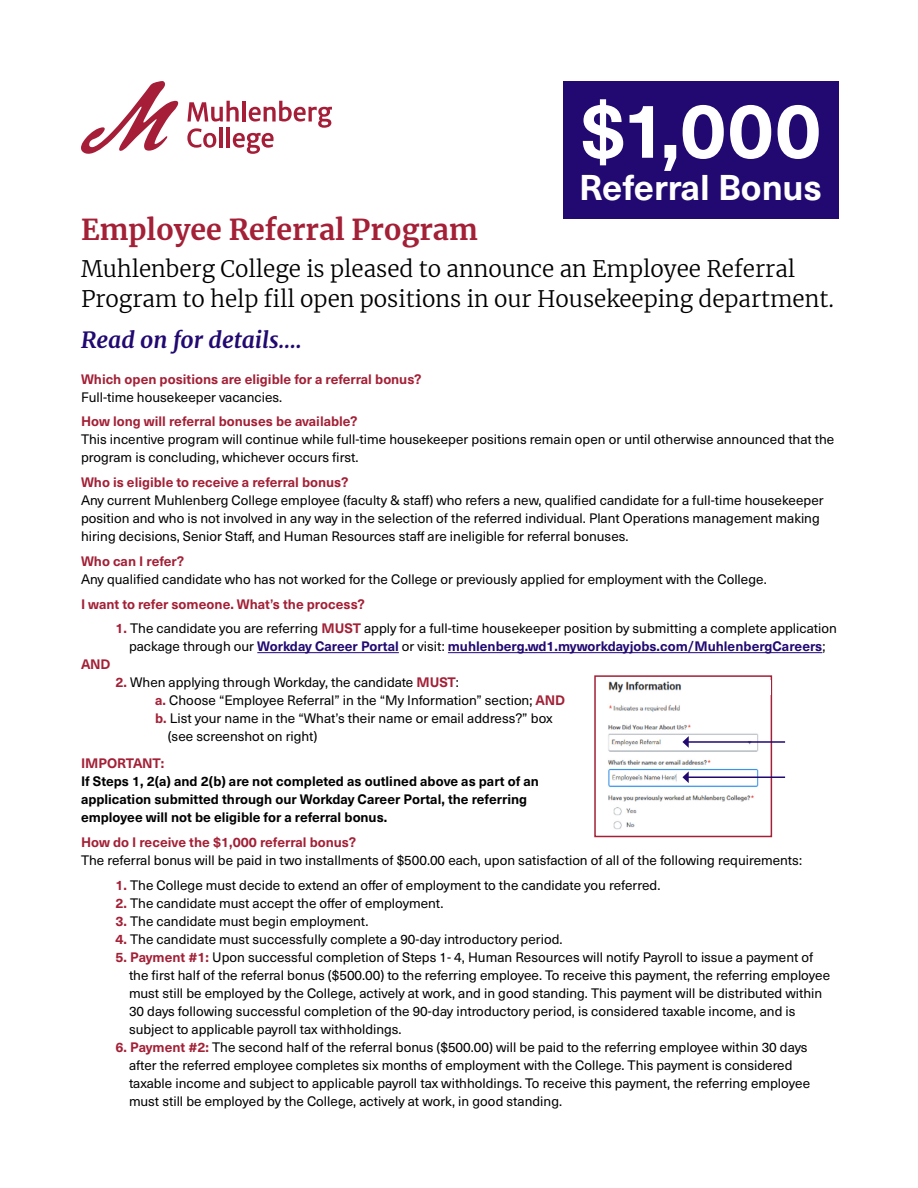
<style>
.page{position:relative;width:918px;height:1188px;background:#fff}
.page>*{position:absolute;margin:0;border:0;box-sizing:border-box;transform-origin:0 0}
.t1{font:700 76.5px "Neue Haas Unica Pro";color:#fff}
.t2{font:700 35.25px "Neue Haas Unica Pro";color:#fff}
.t3{font:700 28.5px "Merriweather";color:#a32036}
.t4{font:300 22.5px/30px "Merriweather";color:#000}
.t5{font:italic 700 22.5px "Merriweather";color:#210971}
.t6{font:13.5px/18px "Neue Haas Unica Pro";color:#000}
.t7{font:700 13.5px "Neue Haas Unica Pro";color:#a32036}
.t8{font:700 13.5px/18px "Neue Haas Unica Pro";color:#000}
.s1{font-weight:700;color:#a32036}
.s2{font-weight:700;color:#210971}
</style>
<div class="page">
<hr style="left:257px;top:652px;width:142px;height:1px;background:#210971">
<hr style="left:448px;top:652px;width:374px;height:1px;background:#210971">
<div style="left:563px;top:81px;width:275px;height:137px;background:#210971"></div>
<svg style="left:81px;top:81px;width:98px;height:73px"></svg>
<svg style="left:187px;top:101px;width:145px;height:53px"></svg>
<img style="left:607px;top:705px;width:152px;height:124px">
<div style="left:594px;top:675px;width:178px;height:162px;border:2px solid #a32036"></div>
<div style="left:721px;top:680px;width:50px;height:15px;background:#fff"></div>
<img style="left:608px;top:681px;width:74px;height:12px">
<hr style="left:688px;top:741px;width:97px;height:2px;background:#210971">
<svg style="left:682px;top:736px;width:7px;height:12px"></svg>
<hr style="left:688px;top:776px;width:97px;height:2px;background:#210971">
<svg style="left:682px;top:771px;width:7px;height:12px"></svg>
<h1 class="t1" style="left:580px;top:84px;width:243px">$1,000</h1>
<h2 class="t2" style="left:579px;top:166px;width:245px">Referral Bonus</h2>
<h3 class="t3" style="left:81px;top:210px;width:398px">Employee Referral Program</h3>
<h3 class="t4" style="left:81px;top:253px;width:755px">Muhlenberg College is pleased to announce an Employee Referral<br>Program to help fill open positions in our Housekeeping department.</h3>
<h3 class="t5" style="left:81px;top:324px;width:222px">Read on for details….</h3>
<p class="t7" style="left:81px;top:371px;width:342px">Which open positions are eligible for a referral bonus?</p>
<p class="t6" style="left:81px;top:388px;width:203px">Full-time housekeeper vacancies.</p>
<p class="t7" style="left:81px;top:413px;width:278px">How long will referral bonuses be available?</p>
<p class="t6" style="left:81px;top:431px;width:755px">This incentive program will continue while full-time housekeeper positions remain open or until otherwise announced that the program is concluding, whichever occurs first.</p>
<p class="t7" style="left:81px;top:474px;width:269px">Who is eligible to receive a referral bonus?</p>
<p class="t6" style="left:81px;top:491px;width:744px">Any current Muhlenberg College employee (faculty &amp; staff) who refers a new, qualified candidate for a full-time housekeeper position and who is not involved in any way in the selection of the referred individual. Plant Operations management making hiring decisions, Senior Staff, and Human Resources staff are ineligible for referral bonuses.</p>
<p class="t7" style="left:81px;top:553px;width:105px">Who can I refer?</p>
<p class="t6" style="left:81px;top:570px;width:687px">Any qualified candidate who has not worked for the College or previously applied for employment with the College.</p>
<p class="t7" style="left:81px;top:595px;width:285px">I want to refer someone. What’s the process?</p>
<p class="t6" style="left:116px;top:620px;width:723px;text-align:center"><span class="s1">1.</span> The candidate you are referring <span class="s1">MUST</span> apply for a full-time housekeeper position by submitting a complete application package through our <span class="s2">Workday Career Portal</span> or visit: <span class="s2">muhlenberg.wd1.myworkdayjobs.com/MuhlenbergCareers</span>;</p>
<p class="t7" style="left:81px;top:656px;width:31px">AND</p>
<p class="t6" style="left:116px;top:674px;width:345px"><span class="s1">2.</span> When applying through Workday, the candidate <span class="s1">MUST</span>:</p>
<p class="t6" style="left:155px;top:692px;width:411px"><span class="s1">a.</span> Choose “Employee Referral” in the “My Information” section; <span class="s1">AND</span></p>
<p class="t6" style="left:155px;top:710px;width:399px"><span class="s1">b.</span> List your name in the “What’s their name or email address?” box</p>
<p class="t6" style="left:168px;top:728px;width:151px">(see screenshot on right)</p>
<p class="t7" style="left:81px;top:755px;width:85px">IMPORTANT:</p>
<p class="t8" style="left:81px;top:773px;width:459px">If Steps 1, 2(a) and 2(b) are not completed as outlined above as part of an application submitted through our Workday Career Portal, the referring employee will not be eligible for a referral bonus.</p>
<p class="t7" style="left:81px;top:834px;width:277px">How do I receive the $1,000 referral bonus?</p>
<p class="t6" style="left:81px;top:851px;width:723px">The referral bonus will be paid in two installments of $500.00 each, upon satisfaction of all of the following requirements:</p>
<p class="t6" style="left:116px;top:876px;width:546px"><span class="s1">1.</span> The College must decide to extend an offer of employment to the candidate you referred.</p>
<p class="t6" style="left:116px;top:894px;width:330px"><span class="s1">2.</span> The candidate must accept the offer of employment.</p>
<p class="t6" style="left:116px;top:912px;width:254px"><span class="s1">3.</span> The candidate must begin employment.</p>
<p class="t6" style="left:116px;top:930px;width:449px"><span class="s1">4.</span> The candidate must successfully complete a 90-day introductory period.</p>
<p class="t6" style="left:129px;top:948px;width:703px;text-indent:-14px"><span class="s1">5. Payment #1:</span> Upon successful completion of Steps 1- 4, Human Resources will notify Payroll to issue a payment of the first half of the referral bonus ($500.00) to the referring employee. To receive this payment, the referring employee must still be employed by the College, actively at work, and in good standing. This payment will be distributed within 30 days following successful completion of the 90-day introductory period, is considered taxable income, and is subject to applicable payroll tax withholdings.</p>
<p class="t6" style="left:129px;top:1038px;width:683px;text-indent:-14px"><span class="s1">6. Payment #2:</span> The second half of the referral bonus ($500.00) will be paid to the referring employee within 30 days after the referred employee completes six months of employment with the College. This payment is considered taxable income and subject to applicable payroll tax withholdings. To receive this payment, the referring employee must still be employed by the College, actively at work, in good standing.</p>
</div>
